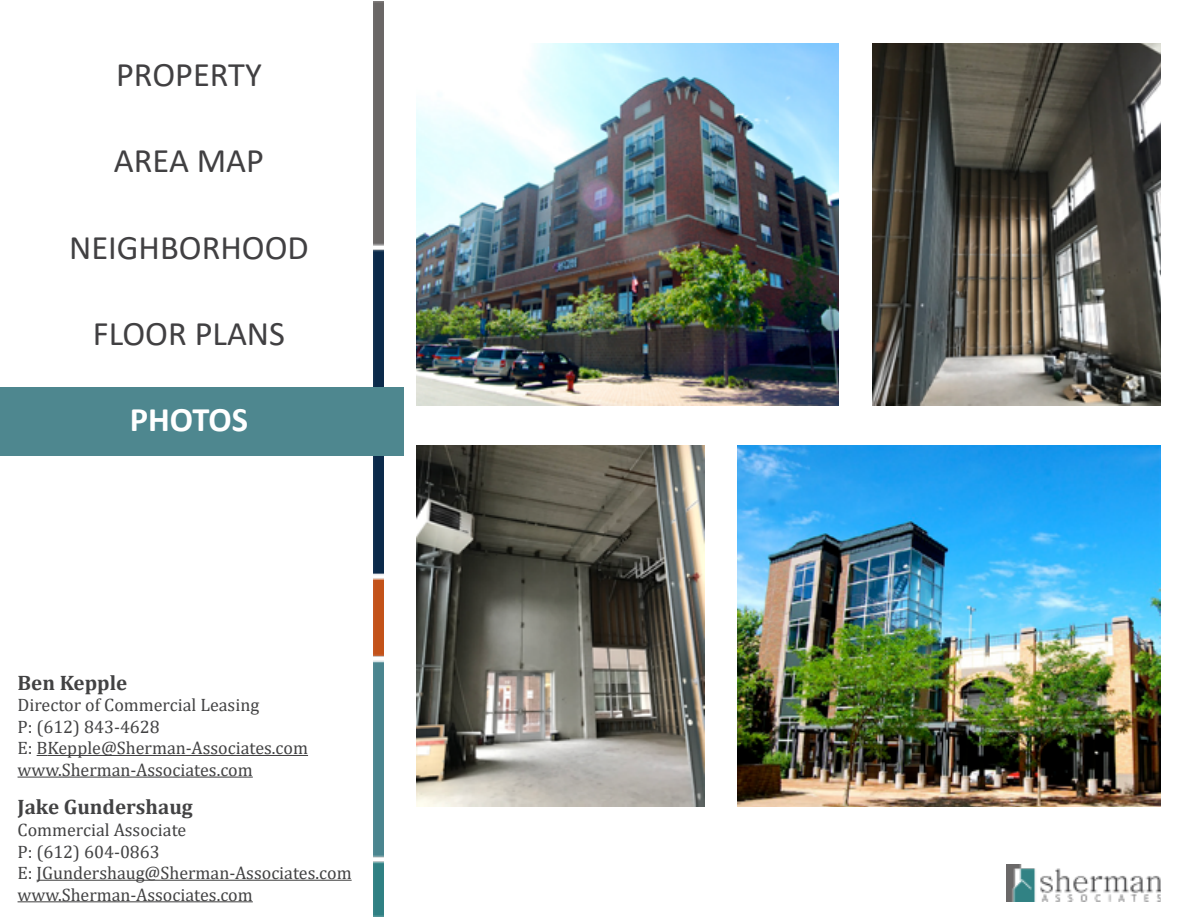
<style>
.page{position:relative;width:1188px;height:918px;background:#fff}
.page>*{position:absolute;margin:0;border:0;box-sizing:border-box;transform-origin:0 0}
.t1{font:34.5px "Calibri";color:#414042}
.t2{font:700 34.5px "Calibri";color:#fff}
.t3{font:700 21px "Cambria";color:#424243}
.t4{font:18px/21.6px "Cambria";color:#424243}
</style>
<div class="page">
<img style="left:374px;top:1px;width:9px;height:916px">
<img style="left:1006px;top:865px;width:155px;height:37px">
<img style="left:417px;top:44px;width:422px;height:361px">
<img style="left:872px;top:44px;width:288px;height:361px">
<img style="left:738px;top:445px;width:422px;height:362px">
<img style="left:417px;top:445px;width:287px;height:362px">
<div style="left:1px;top:387px;width:403px;height:69px;background:#4e878f"></div>
<hr style="left:37px;top:880px;width:36px;height:1px;background:#424243">
<hr style="left:73px;top:880px;width:279px;height:1px;background:#424243">
<hr style="left:18px;top:901px;width:235px;height:1px;background:#424243">
<hr style="left:48px;top:755px;width:260px;height:1px;background:#424243">
<hr style="left:18px;top:777px;width:235px;height:1px;background:#424243">
<h1 class="t1" style="left:116px;top:50px;width:147px">PROPERTY</h1>
<h1 class="t1" style="left:114px;top:137px;width:152px">AREA MAP</h1>
<h1 class="t1" style="left:69px;top:223px;width:241px">NEIGHBORHOOD</h1>
<h1 class="t1" style="left:93px;top:310px;width:194px">FLOOR PLANS</h1>
<h1 class="t2" style="left:130px;top:396px;width:120px">PHOTOS</h1>
<p class="t3" style="left:18px;top:668px;width:111px">Ben Kepple</p>
<p class="t4" style="left:18px;top:694px;width:292px">Director of Commercial Leasing<br>P: (612) 843-4628<br>E: BKepple@Sherman-Associates.com www.Sherman-Associates.com</p>
<p class="t3" style="left:18px;top:792px;width:177px">Jake Gundershaug</p>
<p class="t4" style="left:18px;top:819px;width:336px">Commercial Associate<br>P: (612) 604-0863<br>E: JGundershaug@Sherman-Associates.com www.Sherman-Associates.com</p>
</div>
